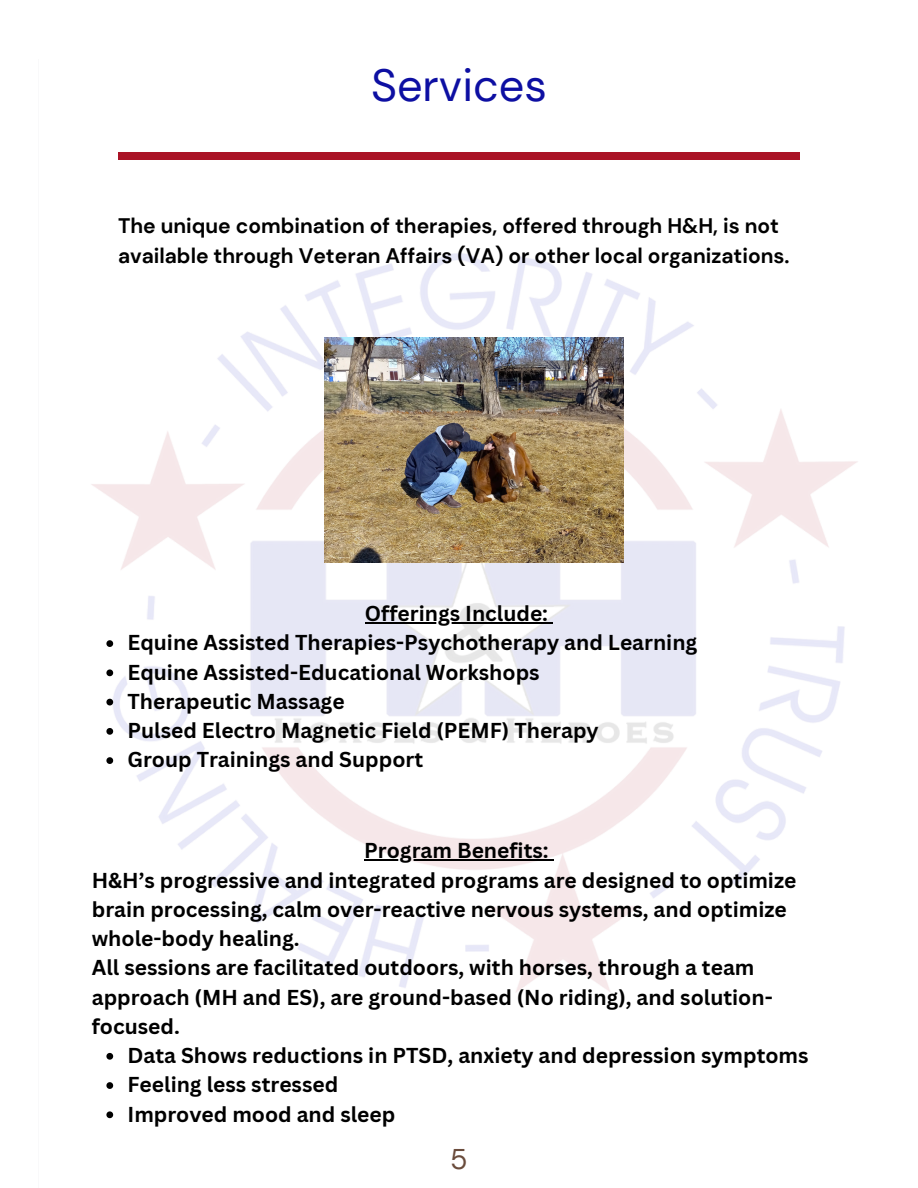
<style>
.page{position:relative;width:918px;height:1188px;background:#fff}
.page>*{position:absolute;margin:0;border:0;box-sizing:border-box;transform-origin:0 0}
.t1{font:45px "DM Sans";color:#0d0fa2}
.t2{font:28.5px "DM Sans";color:#6a4c3c}
.t3{font:700 21px/29.2px "Canva Sans";color:#000}
.t4{font:700 21px/29.2px "DM Sans";color:#000}
</style>
<div class="page">
<img style="left:91px;top:152px;width:767px;height:967px">
<div style="left:118px;top:153px;width:682px;height:7px;background:#aa1326"></div>
<img style="left:325px;top:338px;width:299px;height:225px">
<hr style="left:365px;top:622px;width:183px;height:1px;background:#000">
<svg style="left:106px;top:640px;width:7px;height:7px"></svg>
<svg style="left:106px;top:669px;width:7px;height:7px"></svg>
<svg style="left:106px;top:699px;width:7px;height:6px"></svg>
<svg style="left:106px;top:728px;width:7px;height:7px"></svg>
<svg style="left:106px;top:757px;width:7px;height:7px"></svg>
<hr style="left:364px;top:859px;width:185px;height:2px;background:#000">
<svg style="left:106px;top:1053px;width:7px;height:7px"></svg>
<svg style="left:106px;top:1082px;width:7px;height:7px"></svg>
<svg style="left:106px;top:1111px;width:7px;height:7px"></svg>
<p class="t1" style="left:371px;top:56px;width:177px">Services</p>
<h1 class="t4" style="left:118px;top:212px;width:673px">The unique combination of therapies, offered through H&amp;H, is not available through Veteran Affairs (VA) or other local organizations.</h1>
<p class="t3" style="left:365px;top:598px;width:185px">Offerings Include:</p>
<h2 class="t3" style="left:127px;top:628px;width:571px">Equine Assisted Therapies-Psychotherapy and Learning</h2>
<p class="t3" style="left:127px;top:657px;width:414px">Equine Assisted-Educational Workshops</p>
<h2 class="t3" style="left:127px;top:686px;width:219px">Therapeutic Massage</h2>
<p class="t3" style="left:127px;top:715px;width:473px">Pulsed Electro Magnetic Field (PEMF) Therapy</p>
<p class="t3" style="left:127px;top:745px;width:297px">Group Trainings and Support</p>
<p class="t3" style="left:92px;top:836px;width:706px;text-indent:272px">Program Benefits:<br>H&amp;H’s progressive and integrated programs are designed to optimize brain processing, calm over-reactive nervous systems, and optimize whole-body healing.<br>All sessions are facilitated outdoors, with horses, through a team approach (MH and ES), are ground-based (No riding), and solution&shy;focused.</p>
<p class="t3" style="left:127px;top:1040px;width:683px">Data Shows reductions in PTSD, anxiety and depression symptoms</p>
<p class="t3" style="left:127px;top:1070px;width:212px">Feeling less stressed</p>
<h2 class="t3" style="left:127px;top:1099px;width:269px">Improved mood and sleep</h2>
<p class="t2" style="left:450px;top:1141px;width:19px">5</p>
</div>
